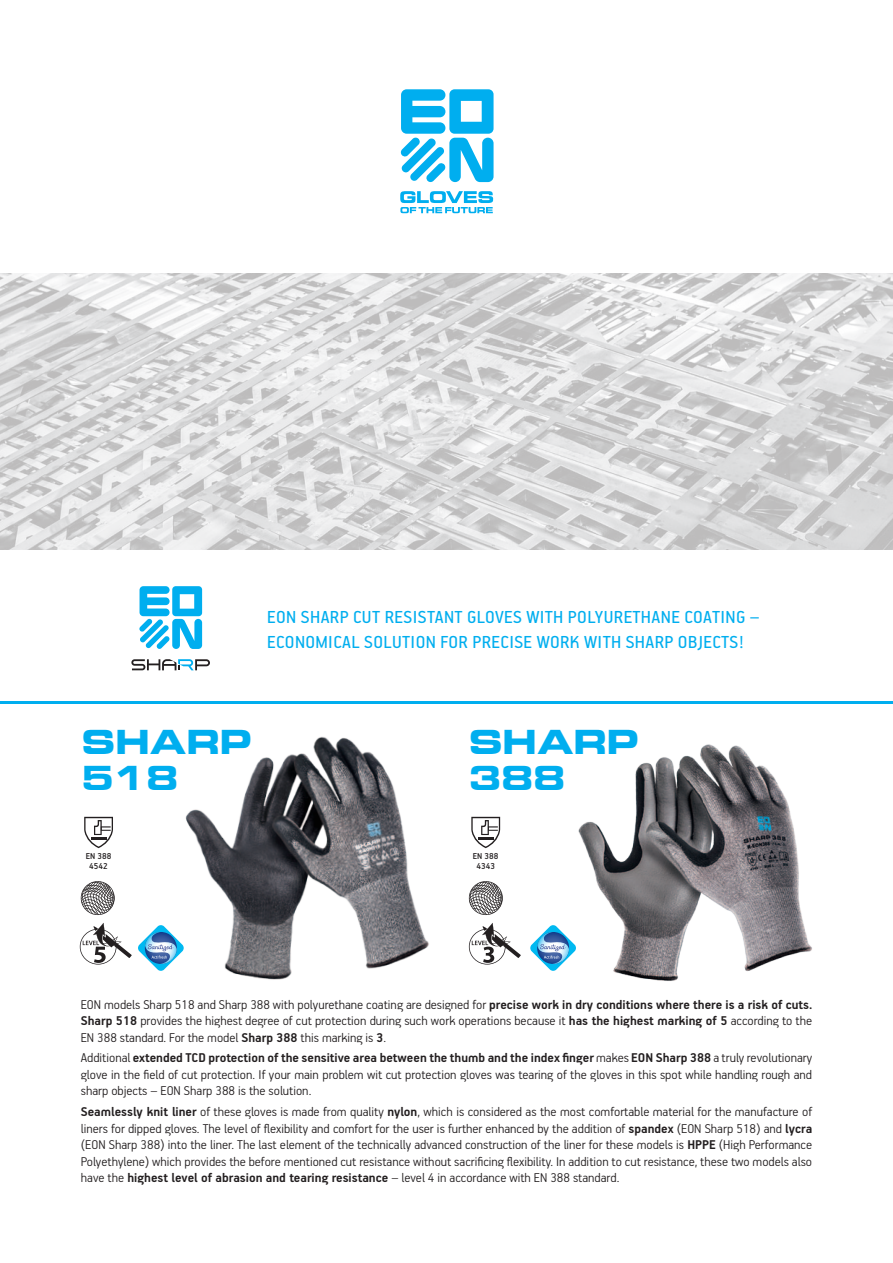
<style>
.page{position:relative;width:893px;height:1263px;background:#fff}
.page>*{position:absolute;margin:0;border:0;box-sizing:border-box;transform-origin:0 0}
.t1{font:700 expanded 30px/36px "OPTI Edgar";color:#00aeef}
.t2{font:19.5px/25.5px "PF Handbook Pro";letter-spacing:.02em;color:#00aeef}
.t3{font:300 14.25px/16.5px "PF Handbook Pro";color:#231f20;text-align:justify}
.t4{font:500 9.6px/9.6px "PF Handbook Pro";color:#231f20;text-align:center}
.s1{font-weight:700}
</style>
<div class="page">
<img style="left:0;top:273px;width:893px;height:277px">
<svg style="left:81px;top:881px;width:34px;height:34px"></svg>
<svg style="left:469px;top:881px;width:34px;height:34px"></svg>
<svg style="left:138px;top:925px;width:31px;height:46px"></svg>
<svg style="left:530px;top:925px;width:32px;height:46px"></svg>
<svg style="left:84px;top:817px;width:29px;height:31px"></svg>
<svg style="left:471px;top:817px;width:29px;height:31px"></svg>
<svg style="left:131px;top:659px;width:79px;height:11px"></svg>
<svg style="left:139px;top:586px;width:63px;height:63px"></svg>
<hr style="left:0;top:701px;width:893px;height:2px;background:#00aeef">
<svg style="left:400px;top:191px;width:93px;height:22px"></svg>
<svg style="left:401px;top:89px;width:93px;height:93px"></svg>
<svg style="left:80px;top:923px;width:52px;height:41px"></svg>
<svg style="left:469px;top:923px;width:52px;height:41px"></svg>
<img style="left:169px;top:736px;width:260px;height:244px">
<img style="left:562px;top:744px;width:250px;height:237px">
<h2 class="t2" style="left:267px;top:603px;width:494px">EON SHARP CUT RESISTANT GLOVES WITH POLYURETHANE COATING –<br>ECONOMICAL SOLUTION FOR PRECISE WORK WITH SHARP OBJECTS!</h2>
<h1 class="t1" style="left:81px;top:724px;width:172px">SHARP<br>518</h1>
<h1 class="t1" style="left:468px;top:724px;width:172px">SHARP<br>388</h1>
<p class="t4" style="left:86px;top:851px;width:27px">EN 388<br>4542</p>
<p class="t4" style="left:473px;top:851px;width:27px">EN 388<br>4343</p>
<p class="t3" style="left:81px;top:995px;width:733px">EON models Sharp 518 and Sharp 388 with polyurethane coating are designed for <span class="s1">precise work in dry conditions where there is a risk of cuts.<br>Sharp 518</span> provides the highest degree of cut protection during such work operations because it <span class="s1">has the highest marking of 5</span> according to the EN 388 standard. For the model <span class="s1">Sharp 388</span> this marking is <span class="s1">3</span>.</p>
<p class="t3" style="left:81px;top:1049px;width:733px">Additional <span class="s1">extended TCD protection of the sensitive area between the thumb and the index finger</span> makes <span class="s1">EON Sharp 388</span> a truly revolutionary glove in the field of cut protection. If your main problem wit cut protection gloves was tearing of the gloves in this spot while handling rough and sharp objects – EON Sharp 388 is the solution.</p>
<p class="t3" style="left:81px;top:1103px;width:733px"><span class="s1">Seamlessly knit liner</span> of these gloves is made from quality <span class="s1">nylon</span>, which is considered as the most comfortable material for the manufacture of liners for dipped gloves. The level of flexibility and comfort for the user is further enhanced by the addition of <span class="s1">spandex</span> (EON Sharp 518) and <span class="s1">lycra </span>(EON Sharp 388) into the liner. The last element of the technically advanced construction of the liner for these models is <span class="s1">HPPE</span> (High Performance Polyethylene) which provides the before mentioned cut resistance without sacrificing flexibility. In addition to cut resistance, these two models also have the <span class="s1">highest level of abrasion and tearing resistance</span> – level 4 in accordance with EN 388 standard.</p>
</div>
